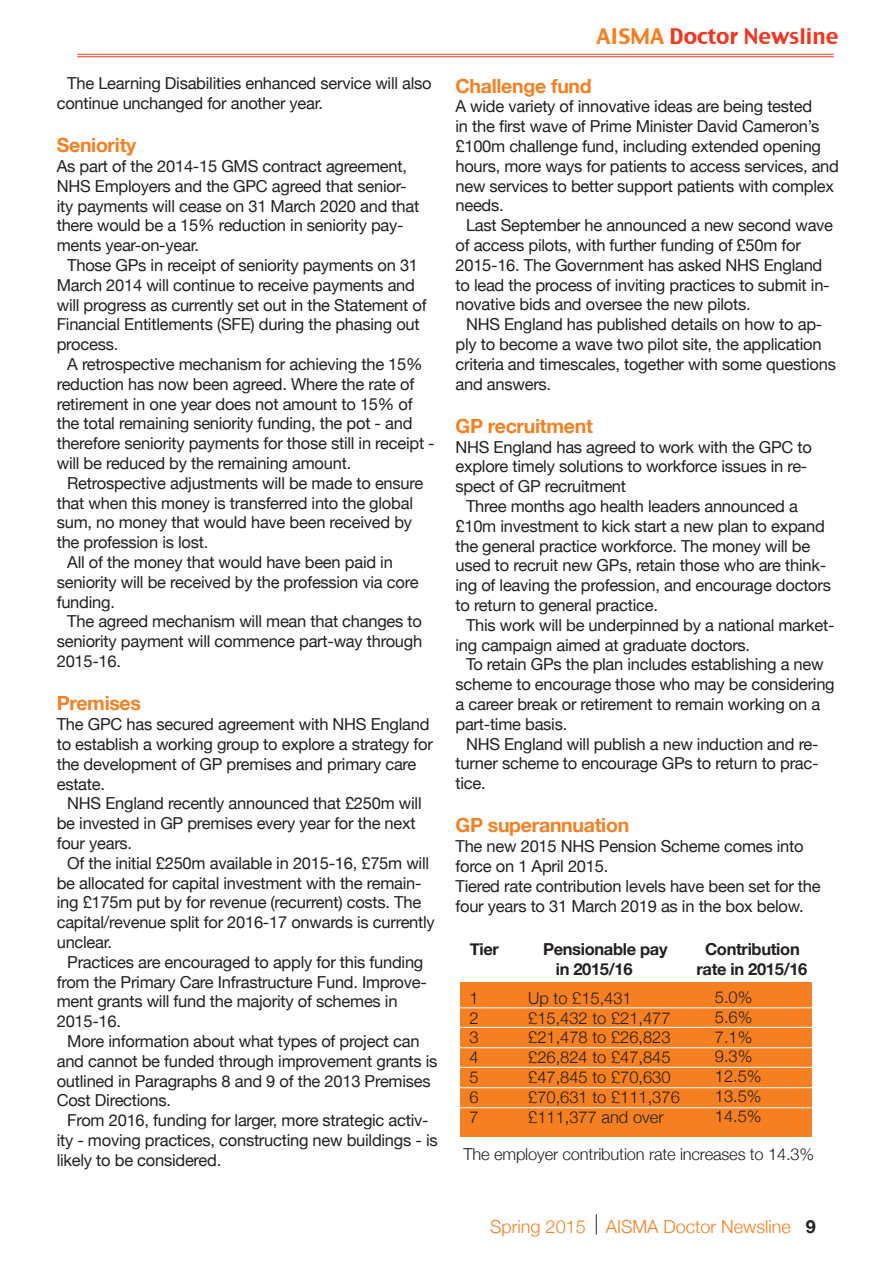
<style>
.page{position:relative;width:893px;height:1263px;background:#fff}
.page>*{position:absolute;margin:0;border:0;box-sizing:border-box;transform-origin:0 0}
.t1{font:21px "Charcoal CY";color:#ef3822}
.with_ind{font:700 19.5px "Helvetica Neue";letter-spacing:-.015em;color:#f57f21}
.t2{font:300 18px "Helvetica Neue";color:#f57f21}
.with_ind-2{font:16.5px/19.8px "Helvetica Neue";letter-spacing:-.015em;color:#231f20}
.Body_Text{font:300 16.5px "Helvetica Neue";color:#231f20}
.with_ind-3{font:700 16.5px "Helvetica Neue";letter-spacing:-.02em;color:#231f20}
.s1{color:#f57f21}
.s2{font-weight:700;color:#231f20}
</style>
<div class="page">
<hr style="left:77px;top:54px;width:757px;height:1px;background:#ef3822">
<hr style="left:77px;top:56px;width:757px;height:1px;background:#ef3822">
<svg style="left:596px;top:1214px;width:1px;height:20px"></svg>
<div style="left:461px;top:982px;width:351px;height:155px;background:#f57f21"></div>
<hr style="left:457px;top:1007px;width:362px;height:1px;background:#fff">
<hr style="left:456px;top:1027px;width:361px;height:1px;background:#fff">
<hr style="left:454px;top:1047px;width:361px;height:1px;background:#fff">
<hr style="left:451px;top:1067px;width:362px;height:1px;background:#fff">
<hr style="left:451px;top:1087px;width:362px;height:1px;background:#fff">
<hr style="left:449px;top:1107px;width:362px;height:1px;background:#fff">
<p class="with_ind-2" style="left:57px;top:74px;width:376px;text-indent:10px">The Learning Disabilities enhanced service will also continue unchanged for another year.</p>
<p class="with_ind" style="left:57px;top:130px;width:81px">Seniority</p>
<p class="with_ind-2" style="left:57px;top:157px;width:364px">As part of the 2014-15 GMS contract agreement, NHS Employers and the GPC agreed that senior&shy;ity payments will cease on 31 March 2020 and that there would be a 15% reduction in seniority pay&shy;ments year-on-year.</p>
<p class="with_ind-2" style="left:57px;top:256px;width:371px;text-indent:10px">Those GPs in receipt of seniority payments on 31<br>March 2014 will continue to receive payments and will progress as currently set out in the Statement of Financial Entitlements (SFE) during the phasing out process.</p>
<p class="with_ind-2" style="left:57px;top:355px;width:379px;text-indent:10px">A retrospective mechanism for achieving the 15% reduction has now been agreed. Where the rate of retirement in one year does not amount to 15% of the total remaining seniority funding, the pot - and therefore seniority payments for those still in receipt - will be reduced by the remaining amount.</p>
<p class="with_ind-2" style="left:57px;top:474px;width:368px;text-indent:10px">Retrospective adjustments will be made to ensure that when this money is transferred into the global sum, no money that would have been received by the profession is lost.</p>
<p class="with_ind-2" style="left:57px;top:553px;width:363px;text-indent:10px">All of the money that would have been paid in seniority will be received by the profession via core funding.</p>
<p class="with_ind-2" style="left:57px;top:613px;width:367px;text-align:justify;text-indent:10px">The agreed mechanism will mean that changes to seniority payment will commence part-way through 2015-16.</p>
<p class="with_ind" style="left:57px;top:688px;width:86px">Premises</p>
<p class="with_ind-2" style="left:57px;top:715px;width:378px">The GPC has secured agreement with NHS England to establish a working group to explore a strategy for the development of GP premises and primary care estate.</p>
<p class="with_ind-2" style="left:57px;top:794px;width:366px;text-indent:10px">NHS England recently announced that £250m will be invested in GP premises every year for the next four years.</p>
<p class="with_ind-2" style="left:57px;top:854px;width:380px;text-indent:10px">Of the initial £250m available in 2015-16, £75m will be allocated for capital investment with the remain&shy;ing £175m put by for revenue (recurrent) costs. The capital/revenue split for 2016-17 onwards is currently unclear.</p>
<p class="with_ind-2" style="left:57px;top:953px;width:371px;text-indent:10px">Practices are encouraged to apply for this funding from the Primary Care Infrastructure Fund. Improve&shy;ment grants will fund the majority of schemes in 2015-16.</p>
<p class="with_ind-2" style="left:57px;top:1032px;width:382px;text-indent:10px">More information about what types of project can and cannot be funded through improvement grants is outlined in Paragraphs 8 and 9 of the 2013 Premises Cost Directions.</p>
<p class="with_ind-2" style="left:57px;top:1111px;width:382px;text-indent:10px">From 2016, funding for larger, more strategic activ&shy;ity - moving practices, constructing new buildings - is likely to be considered.</p>
<p class="t1" style="left:596px;top:23px;width:244px"><span class="s1">AISMA</span> Doctor Newsline</p>
<p class="with_ind" style="left:455px;top:70px;width:138px">Challenge fund</p>
<p class="with_ind-2" style="left:455px;top:97px;width:385px">A wide variety of innovative ideas are being tested<br>in the first wave of Prime Minister David Cameron’s £100m challenge fund, including extended opening hours, more ways for patients to access services, and new services to better support patients with complex needs.</p>
<p class="with_ind-2" style="left:455px;top:216px;width:379px;text-indent:10px">Last September he announced a new second wave of access pilots, with further funding of £50m for 2015-16. The Government has asked NHS England to lead the process of inviting practices to submit in&shy;novative bids and oversee the new pilots.</p>
<p class="with_ind-2" style="left:455px;top:315px;width:382px;text-indent:10px">NHS England has published details on how to ap&shy;ply to become a wave two pilot site, the application criteria and timescales, together with some questions and answers.</p>
<p class="with_ind" style="left:455px;top:410px;width:139px">GP recruitment</p>
<p class="with_ind-2" style="left:455px;top:438px;width:358px">NHS England has agreed to work with the GPC to explore timely solutions to workforce issues in re&shy;spect of GP recruitment</p>
<p class="with_ind-2" style="left:455px;top:497px;width:377px;text-indent:10px">Three months ago health leaders announced a £10m investment to kick start a new plan to expand the general practice workforce. The money will be used to recruit new GPs, retain those who are think&shy;ing of leaving the profession, and encourage doctors to return to general practice.</p>
<p class="with_ind-2" style="left:455px;top:616px;width:380px;text-indent:10px">This work will be underpinned by a national market&shy;ing campaign aimed at graduate doctors.</p>
<p class="with_ind-2" style="left:455px;top:655px;width:381px;text-indent:10px">To retain GPs the plan includes establishing a new scheme to encourage those who may be considering a career break or retirement to remain working on a part-time basis.</p>
<p class="with_ind-2" style="left:455px;top:735px;width:365px;text-align:justify;text-indent:10px">NHS England will publish a new induction and re&shy;turner scheme to encourage GPs to return to prac&shy;tice.</p>
<p class="with_ind" style="left:455px;top:810px;width:175px">GP superannuation</p>
<p class="with_ind-2" style="left:455px;top:837px;width:350px">The new 2015 NHS Pension Scheme comes into force on 1 April 2015.</p>
<p class="with_ind-2" style="left:455px;top:877px;width:367px">Tiered rate contribution levels have been set for the four years to 31 March 2019 as in the box below.</p>
<p class="with_ind-3" style="left:470px;top:936px;width:31px">Tier</p>
<p class="with_ind-3" style="left:543px;top:936px;width:126px">Pensionable pay</p>
<p class="with_ind-3" style="left:705px;top:936px;width:96px">Contribution</p>
<p class="with_ind-3" style="left:556px;top:956px;width:78px">in 2015/16</p>
<p class="with_ind-3" style="left:696px;top:956px;width:112px">rate in 2015/16</p>
<p class="Body_Text" style="left:469px;top:984px;width:11px">1</p>
<p class="Body_Text" style="left:469px;top:1004px;width:11px">2</p>
<p class="Body_Text" style="left:469px;top:1024px;width:11px">3</p>
<p class="Body_Text" style="left:469px;top:1044px;width:11px">4</p>
<p class="Body_Text" style="left:469px;top:1064px;width:11px">5</p>
<p class="Body_Text" style="left:469px;top:1083px;width:11px">6</p>
<p class="Body_Text" style="left:469px;top:1103px;width:11px">7</p>
<p class="Body_Text" style="left:715px;top:984px;width:39px">5.0%</p>
<p class="Body_Text" style="left:715px;top:1003px;width:39px">5.6%</p>
<p class="Body_Text" style="left:715px;top:1023px;width:39px">7.1%</p>
<p class="Body_Text" style="left:715px;top:1043px;width:39px">9.3%</p>
<p class="Body_Text" style="left:715px;top:1063px;width:48px">12.5%</p>
<p class="Body_Text" style="left:715px;top:1083px;width:48px">13.5%</p>
<p class="Body_Text" style="left:715px;top:1102px;width:48px">14.5%</p>
<p class="Body_Text" style="left:528px;top:984px;width:105px">Up to £15,431</p>
<p class="Body_Text" style="left:528px;top:1004px;width:144px">£15,432 to £21,477</p>
<p class="Body_Text" style="left:528px;top:1024px;width:144px">£21,478 to £26,823</p>
<p class="Body_Text" style="left:528px;top:1044px;width:144px">£26,824 to £47,845</p>
<p class="Body_Text" style="left:528px;top:1064px;width:144px">£47,845 to £70,630</p>
<p class="Body_Text" style="left:528px;top:1083px;width:153px">£70,631 to £111,376</p>
<p class="Body_Text" style="left:528px;top:1103px;width:137px">£111,377 and over</p>
<p class="Body_Text" style="left:463px;top:1140px;width:352px">The employer contribution rate increases to 14.3%</p>
<p class="t2" style="left:490px;top:1211px;width:327px">Spring 2015 AISMA Doctor Newsline <span class="s2">9</span></p>
</div>
